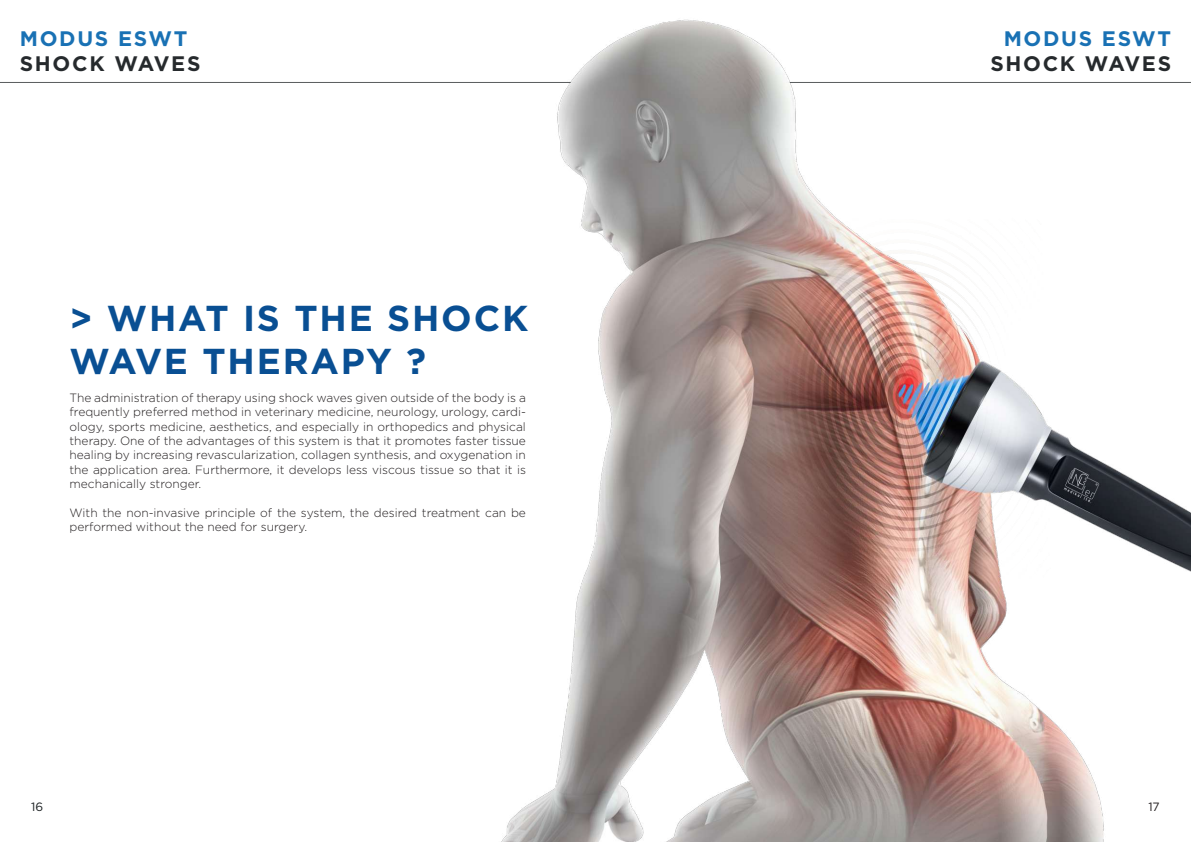
<style>
.page{position:relative;width:1191px;height:842px;background:#fff}
.page>*{position:absolute;margin:0;border:0;box-sizing:border-box;transform-origin:0 0}
.t1{font:700 36px/43.2px "Gotham";letter-spacing:.05em;color:#094f93}
.t2{font:700 21px "Gotham";letter-spacing:.08em;color:#262a2d}
.t3{font:700 21px "Gotham";letter-spacing:.08em;color:#1971b4}
.t4{font:300 12px/14.4px "Gotham";color:#231f20;text-align:justify}
.t5{font:12px "Gotham";color:#1a1f21}
.t6{font:12px "Gotham";color:#231f20}
</style>
<div class="page">
<hr style="left:0;top:82px;width:1191px;height:1px;background:#585b5c">
<img style="left:501px;top:19px;width:690px;height:823px">
<h2 class="t3" style="left:20px;top:24px;width:169px">MODUS ESWT</h2>
<h2 class="t2" style="left:20px;top:50px;width:182px">SHOCK WAVES</h2>
<h1 class="t1" style="left:69px;top:296px;width:460px">&gt; WHAT IS THE SHOCK<br>WAVE THERAPY ?</h1>
<p class="t4" style="left:69px;top:390px;width:458px">The administration of therapy using shock waves given outside of the body is a frequently preferred method in veterinary medicine, neurology, urology, cardi&shy;ology, sports medicine, aesthetics, and especially in orthopedics and physical therapy. One of the advantages of this system is that it promotes faster tissue healing by increasing revascularization, collagen synthesis, and oxygenation in the application area. Furthermore, it develops less viscous tissue so that it is mechanically stronger.</p>
<p class="t4" style="left:69px;top:505px;width:458px">With the non-invasive principle of the system, the desired treatment can be performed without the need for surgery.</p>
<h2 class="t3" style="left:1003px;top:24px;width:169px">MODUS ESWT</h2>
<h2 class="t2" style="left:990px;top:50px;width:182px">SHOCK WAVES</h2>
<p class="t5" style="left:31px;top:799px;width:14px">16</p>
<p class="t6" style="left:1148px;top:799px;width:13px">17</p>
</div>
